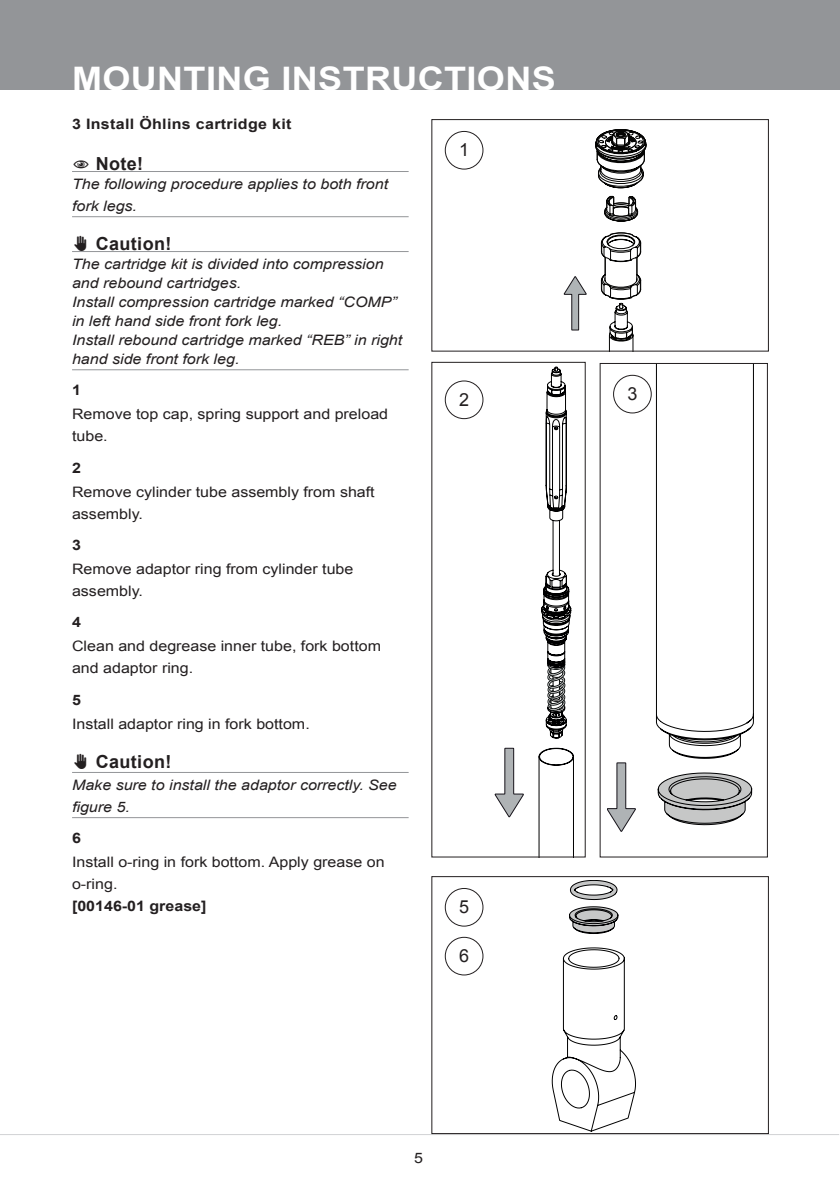
<style>
.page{position:relative;width:840px;height:1191px;background:#fff}
.page>*{position:absolute;margin:0;border:0;box-sizing:border-box;transform-origin:0 0}
.t1{font:700 32.4px "Arial";letter-spacing:.01em;color:#fff;scale:1.11 1}
.t2{font:700 18px "Arial";color:#231f20}
.t3{font:18px "Arial";color:#231f20}
.t4{font:italic 14.4px/19px "Arial";color:#231f20;scale:1.11 1}
.t5{font:14.4px/22px "Arial";color:#231f20;scale:1.11 1}
.t6{font:700 14.4px "Arial";letter-spacing:.02em;color:#231f20;scale:1.11 1}
.t7{font:700 14.4px "Arial";color:#231f20;scale:1.11 1}
</style>
<div class="page">
<div style="left:0;top:0;width:839px;height:90px;background:#939598"></div>
<hr style="left:0;top:1134px;width:838px;height:1px;background:#d1d2d4">
<svg style="left:538px;top:367px;width:35px;height:488px"></svg>
<svg style="left:494px;top:748px;width:30px;height:69px"></svg>
<hr style="left:72px;top:171px;width:336px;height:1px;background:#939598">
<hr style="left:72px;top:216px;width:336px;height:1px;background:#939598">
<hr style="left:72px;top:251px;width:336px;height:1px;background:#939598">
<hr style="left:72px;top:369px;width:336px;height:1px;background:#939598">
<hr style="left:72px;top:772px;width:336px;height:1px;background:#939598">
<hr style="left:72px;top:817px;width:336px;height:1px;background:#939598">
<div style="left:444px;top:380px;width:39px;height:39px;border:1px solid #231f20;border-radius:50%"></div>
<div style="left:444px;top:131px;width:39px;height:39px;border:1px solid #231f20;border-radius:50%"></div>
<svg style="left:607px;top:762px;width:29px;height:69px"></svg>
<svg style="left:655px;top:365px;width:98px;height:460px"></svg>
<div style="left:612px;top:375px;width:39px;height:38px;border:1px solid #231f20;border-radius:50%"></div>
<svg style="left:551px;top:947px;width:84px;height:184px"></svg>
<svg style="left:569px;top:906px;width:48px;height:27px"></svg>
<svg style="left:570px;top:880px;width:47px;height:20px"></svg>
<div style="left:431px;top:876px;width:337px;height:258px;border:1px solid #231f20"></div>
<div style="left:444px;top:888px;width:39px;height:38px;border:1px solid #231f20;border-radius:50%"></div>
<svg style="left:563px;top:276px;width:23px;height:55px"></svg>
<svg style="left:595px;top:129px;width:50px;height:220px"></svg>
<div style="left:444px;top:936px;width:39px;height:39px;border:1px solid #231f20;border-radius:50%"></div>
<h1 class="t1" style="left:72px;top:57px;width:437px">MOUNTING INSTRUCTIONS</h1>
<p class="t6" style="left:72px;top:114px;width:199px">3 Install Öhlins cartridge kit</p>
<p class="t2" style="left:109px;top:151px;width:36px">Not e!</p>
<p class="t4" style="left:72px;top:173px;width:286px;line-height:22px">The following procedure applies to both front fork legs.</p>
<p class="t2" style="left:72px;top:231px;width:28px">✋✋Caution!</p>
<p class="t4" style="left:72px;top:254px;width:299px">The cartridge kit is divided into compression and rebound cartridges.<br>Install compression cartridge marked “COMP” in left hand side front fork leg.<br>Install rebound cartridge marked “REB” in right hand side front fork leg.</p>
<p class="t6" style="left:72px;top:380px;width:10px">1</p>
<p class="t5" style="left:72px;top:403px;width:286px">Remove top cap, spring support and preload tube.</p>
<p class="t6" style="left:72px;top:458px;width:10px">2</p>
<p class="t5" style="left:72px;top:480px;width:274px">Remove cylinder tube assembly from shaft assembly.</p>
<p class="t6" style="left:72px;top:535px;width:10px">3</p>
<p class="t5" style="left:72px;top:558px;width:255px">Remove adaptor ring from cylinder tube assembly.</p>
<p class="t6" style="left:72px;top:612px;width:10px">4</p>
<p class="t5" style="left:72px;top:635px;width:280px">Clean and degrease inner tube, fork bottom and adaptor ring.</p>
<p class="t6" style="left:72px;top:690px;width:10px">5</p>
<p class="t5" style="left:72px;top:713px;width:215px">Install adaptor ring in fork bottom.</p>
<p class="t2" style="left:72px;top:749px;width:28px">✋✋Caution!</p>
<p class="t4" style="left:72px;top:774px;width:294px;line-height:22px">Make sure to install the adaptor correctly. See figure 5.</p>
<p class="t6" style="left:72px;top:828px;width:10px">6</p>
<p class="t5" style="left:72px;top:851px;width:283px">Install o-ring in fork bottom. Apply grease on o-ring.</p>
<p class="t7" style="left:72px;top:896px;width:122px">[00146-01 grease]</p>
<p class="t3" style="left:459px;top:138px;width:12px">1</p>
<p class="t3" style="left:459px;top:388px;width:12px">2</p>
<p class="t3" style="left:459px;top:895px;width:12px">5</p>
<p class="t3" style="left:459px;top:944px;width:12px">6</p>
<p class="t3" style="left:627px;top:382px;width:12px">3</p>
<p class="t5" style="left:414px;top:1147px;width:10px">5</p>
</div>
